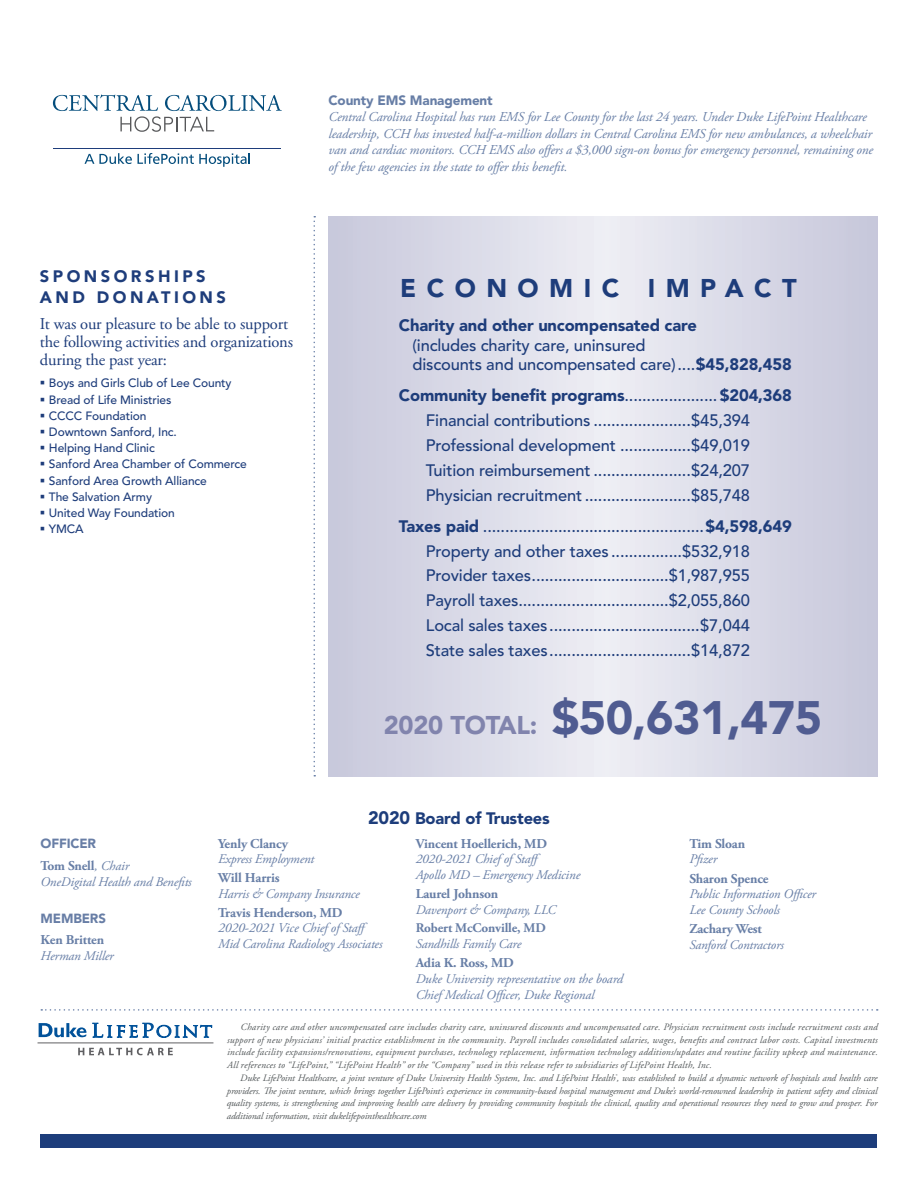
<style>
.page{position:relative;width:918px;height:1188px;background:#fff}
.page>*{position:absolute;margin:0;border:0;box-sizing:border-box;transform-origin:0 0}
.t1{font:900 46.5px "Avenir LT Pro";letter-spacing:-.01em;color:#505c91}
.t2{font:900 25.5px "Avenir LT Pro";letter-spacing:.41em;color:#1e3d7b}
.t3{font:500 16.5px/24.9px "Avenir LT Pro";letter-spacing:-.01em;color:#1e3d7b}
.t4{font:16.5px/18px "Adobe Garamond";letter-spacing:-.01em;color:#1e3d7b}
.t5{font:900 16.5px "Avenir LT Pro";letter-spacing:-.01em;color:#1e3d7b}
.t6{font:900 16.5px/21px "Avenir LT Pro";letter-spacing:.21em;color:#1e3d7b}
.t7{font:900 16.5px "Avenir LT Pro";letter-spacing:-.01em;color:#1d3d7b}
.t8{font:italic 13.5px/16.5px "Adobe Garamond Pro";letter-spacing:-.01em;color:#677ea6}
.t9{font:700 13.5px/15.8px "Adobe Garamond Pro";letter-spacing:-.01em;color:#677ea6}
.t10{font:900 13.5px "Avenir LT Pro";letter-spacing:-.01em;color:#677ea6}
.t11{font:italic 13.2px/15.8px "Adobe Garamond Pro";letter-spacing:-.01em;color:#677ea6}
.t12{font:700 13.2px "Adobe Garamond Pro";letter-spacing:-.01em;color:#677ea6}
.t13{font:900 13.2px "Avenir LT Pro";letter-spacing:-.01em;color:#687ea6}
.t14{font:500 12px "Avenir LT Pro";letter-spacing:-.01em;color:#1e3d7b}
.t15{font:italic 9.75px/12.8px "Adobe Garamond";letter-spacing:.02em;color:#525759;text-align:justify}
.t16{font:italic 9.75px/12.8px "Adobe Garamond Pro";letter-spacing:-.01em;color:#525759;text-align:justify}
.s1{font-weight:900}
.s2{font-size:25.5px;color:#8184ad}
.s3{font-size:18px}
.s4{font-weight:400;font-style:italic;font-size:13.2px}
.s5{font-weight:400;font-style:italic}
</style>
<div class="page">
<svg style="left:328px;top:216px;width:550px;height:561px;background:#dadae7"></svg>
<svg style="left:314px;top:216px;width:1px;height:561px"></svg>
<div style="left:40px;top:1134px;width:838px;height:14px;background:#1d3d7b"></div>
<svg style="left:41px;top:1009px;width:837px;height:2px"></svg>
<svg style="left:78px;top:1048px;width:95px;height:7px"></svg>
<svg style="left:39px;top:1023px;width:173px;height:15px"></svg>
<hr style="left:38px;top:1043px;width:175px;height:1px;background:#5f5f62">
<hr style="left:53px;top:148px;width:228px;height:1px;background:#1e3d7b">
<svg style="left:85px;top:153px;width:47px;height:11px"></svg>
<svg style="left:138px;top:153px;width:112px;height:14px"></svg>
<svg style="left:53px;top:94px;width:229px;height:38px"></svg>
<p class="t10" style="left:329px;top:92px;width:166px">County EMS Management</p>
<p class="t8" style="left:329px;top:109px;width:546px">Central Carolina Hospital has run EMS for Lee County for the last 24 years. Under Duke LifePoint Healthcare leadership, CCH has invested half-a-million dollars in Central Carolina EMS for new ambulances, a wheelchair van and cardiac monitors. CCH EMS also offers a $3,000 sign-on bonus for emergency personnel, remaining one of the few agencies in the state to offer this benefit.</p>
<p class="t6" style="left:40px;top:266px;width:188px">SPONSORSHIPS<br>AND DONATIONS</p>
<p class="t4" style="left:40px;top:315px;width:255px">It was our pleasure to be able to support the following activities and organizations during the past year:</p>
<p class="t14" style="left:40px;top:376px;width:193px">▪ Boys and Girls Club of Lee County</p>
<p class="t14" style="left:40px;top:392px;width:133px">▪ Bread of Life Ministries</p>
<p class="t14" style="left:40px;top:409px;width:108px">▪ CCCC Foundation</p>
<p class="t14" style="left:40px;top:425px;width:139px">▪ Downtown Sanford, Inc.</p>
<p class="t14" style="left:40px;top:441px;width:116px">▪ Helping Hand Clinic</p>
<p class="t14" style="left:40px;top:457px;width:208px">▪ Sanford Area Chamber of Commerce</p>
<p class="t14" style="left:40px;top:473px;width:168px">▪ Sanford Area Growth Alliance</p>
<p class="t14" style="left:40px;top:490px;width:114px">▪ The Salvation Army</p>
<p class="t14" style="left:40px;top:506px;width:136px">▪ United Way Foundation</p>
<p class="t14" style="left:40px;top:522px;width:45px">▪ YMCA</p>
<h2 class="t2" style="left:400px;top:272px;width:398px">ECONOMIC IMPACT</h2>
<p class="t5" style="left:399px;top:316px;width:299px">Charity and other uncompensated care</p>
<p class="t3" style="left:412px;top:336px;width:381px;line-height:19.5px">(includes charity care, uninsured<br>discounts and uncompensated care)....<span class="s1">$45,828,458</span></p>
<p class="t3" style="left:426px;top:383px;width:368px;text-indent:-27px"><span class="s1">Community benefit programs</span>.....................<span class="s1">$204,368<br></span>Financial contributions ......................$45,394<br>Professional development ................$49,019<br>Tuition reimbursement ......................$24,207<br>Physician recruitment ........................$85,748</p>
<p class="t3" style="left:426px;top:514px;width:368px;text-indent:-27px"><span class="s1">Taxes paid</span> ..................................................<span class="s1">$4,598,649<br></span>Property and other taxes ................$532,918<br>Provider taxes...............................$1,987,955<br>Payroll taxes..................................$2,055,860<br>Local sales taxes ..................................$7,044<br>State sales taxes................................$14,872</p>
<h1 class="t1" style="left:384px;top:690px;width:440px"><span class="s2">2020 TOTAL:</span> $50,631,475</h1>
<p class="t7" style="left:368px;top:808px;width:183px"><span class="s3">2020</span> Board of Trustees</p>
<p class="t13" style="left:40px;top:836px;width:57px">OFFICER</p>
<p class="t9" style="left:40px;top:858px;width:90px">Tom Snell<span class="s4">, Chair</span></p>
<p class="t11" style="left:40px;top:874px;width:153px">OneDigital Health and Benefits</p>
<p class="t13" style="left:40px;top:910px;width:67px">MEMBERS</p>
<p class="t9" style="left:40px;top:932px;width:65px">Ken Britten</p>
<p class="t11" style="left:40px;top:948px;width:75px">Herman Miller</p>
<p class="t9" style="left:218px;top:836px;width:71px">Yenly Clancy</p>
<p class="t11" style="left:218px;top:852px;width:98px">Express Employment</p>
<p class="t9" style="left:218px;top:870px;width:63px">Will Harris</p>
<p class="t11" style="left:218px;top:886px;width:143px">Harris &amp; Company Insurance</p>
<p class="t9" style="left:218px;top:905px;width:153px">Travis Henderson, MD<br><span class="s5">2020-2021 Vice</span> <span class="s4">Chief of Staff</span></p>
<p class="t11" style="left:218px;top:937px;width:166px">Mid Carolina Radiology Associates</p>
<p class="t9" style="left:416px;top:836px;width:133px">Vincent Hoellerich, MD</p>
<p class="t11" style="left:416px;top:852px;width:166px">2020-2021 Chief of Staff<br>Apollo MD – Emergency Medicine</p>
<p class="t9" style="left:416px;top:886px;width:84px">Laurel Johnson</p>
<p class="t11" style="left:416px;top:902px;width:142px">Davenport &amp; Company, LLC</p>
<p class="t12" style="left:416px;top:921px;width:132px">Robert McConville, MD</p>
<p class="t11" style="left:416px;top:937px;width:107px">Sandhills Family Care</p>
<p class="t9" style="left:416px;top:956px;width:100px">Adia K. Ross, MD</p>
<p class="t11" style="left:416px;top:971px;width:209px">Duke University representative on the board<br>Chief Medical Officer, Duke Regional</p>
<p class="t15" style="left:227px;top:1021px;width:652px;text-indent:14px">Charity care and other uncompensated care includes charity care, uninsured discounts and uncompensated care. Physician recruitment costs include recruitment costs and support of new physicians’ initial practice establishment in the community. Payroll includes consolidated salaries, wages, benefits and contract labor costs. Capital investments include facility expansions/renovations, equipment purchases, technology replacement, information technology additions/updates and routine facility upkeep and maintenance.<br>All references to “LifePoint,” “LifePoint Health” or the “Company” used in this release refer to subsidiaries of LifePoint Health, Inc.</p>
<p class="t16" style="left:227px;top:1072px;width:652px;text-indent:14px">Duke LifePoint Healthcare, a joint venture of Duke University Health System, Inc. and LifePoint Health<sup>®</sup>, was established to build a dynamic network of hospitals and health care providers. The joint venture, which brings together LifePoint’s experience in community-based hospital management and Duke’s world-renowned leadership in patient safety and clinical quality systems, is strengthening and improving health care delivery by providing community hospitals the clinical, quality and operational resources they need to grow and prosper. For additional information, visit dukelifepointhealthcare.com</p>
<p class="t9" style="left:689px;top:836px;width:57px">Tim Sloan</p>
<p class="t11" style="left:689px;top:852px;width:29px">Pfizer</p>
<p class="t9" style="left:689px;top:871px;width:81px">Sharon Spence</p>
<p class="t11" style="left:689px;top:887px;width:128px">Public Information Officer<br>Lee County Schools</p>
<p class="t9" style="left:689px;top:921px;width:74px">Zachary West</p>
<p class="t11" style="left:689px;top:937px;width:96px">Sanford Contractors</p>
</div>
